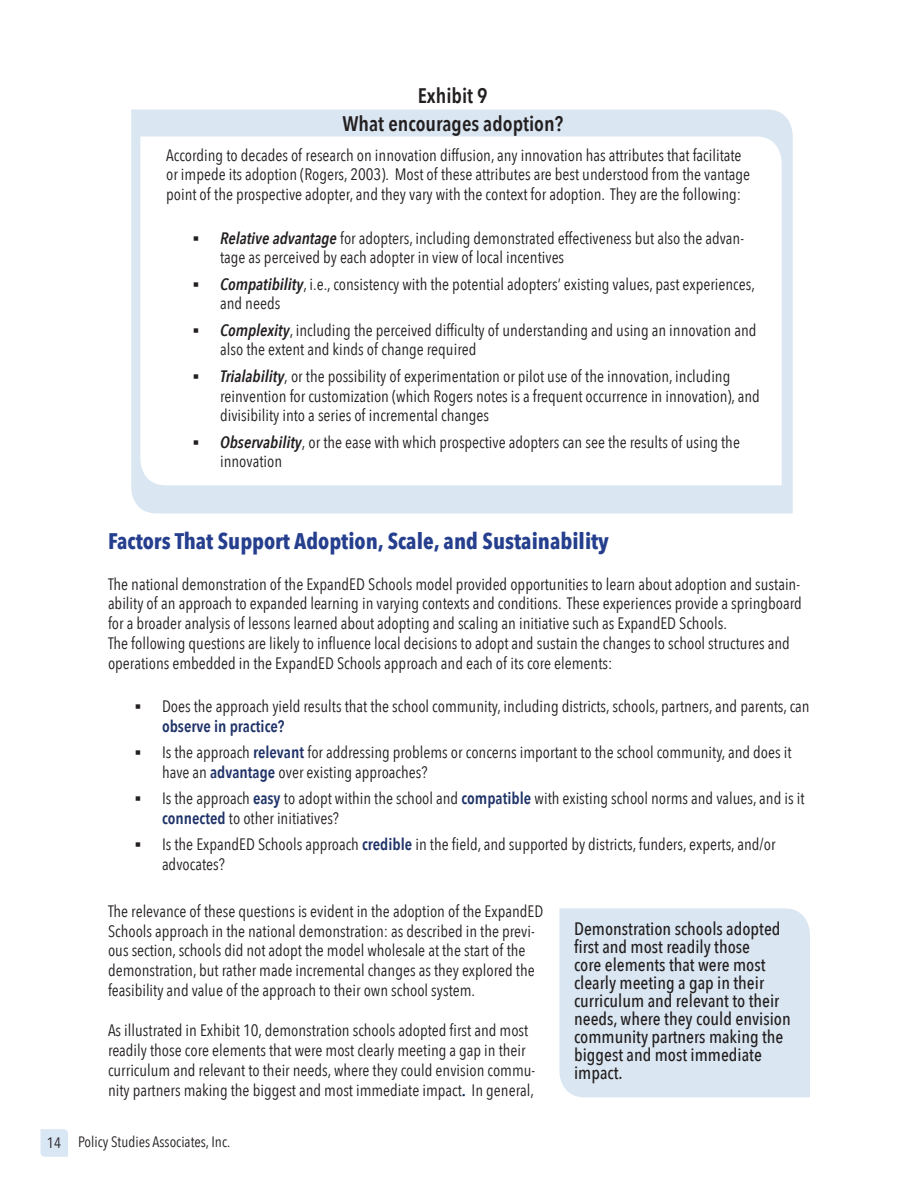
<style>
.page{position:relative;width:918px;height:1188px;background:#fff}
.page>*{position:absolute;margin:0;border:0;box-sizing:border-box;transform-origin:0 0}
.t1{font:700 22.5px "Avenir Next Condensed";color:#253f8e}
.t2{font:600 21px/28.2px "Avenir Next Condensed";color:#231f20;text-align:center}
.t3{font:500 18px/18px "Avenir Next Condensed";color:#231f20}
.t4{font:16.5px/19.8px "Avenir Next Condensed";color:#231f20}
.t5{font:15px "Avenir Next Condensed";color:#231f20}
.s1{font-family:"Arial";font-weight:700;font-style:italic}
.s2{font-weight:600;font-style:italic}
.s3{font-weight:600;color:#1f3368}
.s4{font-weight:600;color:#002754}
</style>
<div class="page">
<svg style="left:40px;top:1129px;width:28px;height:28px"></svg>
<div style="left:559px;top:908px;width:251px;height:189px;background:#dae6f1"></div>
<div style="left:131px;top:110px;width:662px;height:403px;background:#dae6f1"></div>
<svg style="left:140px;top:136px;width:642px;height:349px"></svg>
<p class="t2" style="left:342px;top:82px;width:222px">Exhibit 9<br>What encourages adoption?</p>
<p class="t4" style="left:166px;top:145px;width:586px">According to decades of research on innovation diffusion, any innovation has attributes that facilitate or impede its adoption (Rogers, 2003). Most of these attributes are best understood from the vantage point of the prospective adopter, and they vary with the context for adoption. They are the following:</p>
<p class="t4" style="left:220px;top:228px;width:525px;text-indent:-27px"><span class="s1">▪</span> <span class="s2">Relative advantage</span> for adopters, including demonstrated effectiveness but also the advan&shy;tage as perceived by each adopter in view of local incentives</p>
<p class="t4" style="left:220px;top:274px;width:536px;text-indent:-27px"><span class="s1">▪</span> <span class="s2">Compatibility</span>, i.e., consistency with the potential adopters’ existing values, past experiences, and needs</p>
<p class="t4" style="left:220px;top:321px;width:538px;text-indent:-27px"><span class="s1">▪</span> <span class="s2">Complexity</span>, including the perceived difficulty of understanding and using an innovation and also the extent and kinds of change required</p>
<p class="t4" style="left:220px;top:367px;width:541px;text-indent:-27px"><span class="s1">▪</span> <span class="s2">Trialability</span>, or the possibility of experimentation or pilot use of the innovation, including reinvention for customization (which Rogers notes is a frequent occurrence in innovation), and divisibility into a series of incremental changes</p>
<p class="t4" style="left:220px;top:432px;width:521px;text-indent:-27px"><span class="s1">▪</span> <span class="s2">Observability</span>, or the ease with which prospective adopters can see the results of using the innovation</p>
<h1 class="t1" style="left:108px;top:527px;width:503px">Factors That Support Adoption, Scale, and Sustainability</h1>
<p class="t4" style="left:108px;top:574px;width:695px">The national demonstration of the ExpandED Schools model provided opportunities to learn about adoption and sustain&shy;ability of an approach to expanded learning in varying contexts and conditions. These experiences provide a springboard for a broader analysis of lessons learned about adopting and scaling an initiative such as ExpandED Schools.<br>The following questions are likely to influence local decisions to adopt and sustain the changes to school structures and operations embedded in the ExpandED Schools approach and each of its core elements:</p>
<p class="t4" style="left:162px;top:697px;width:649px;text-indent:-27px"><span class="s1">▪</span> Does the approach yield results that the school community, including districts, schools, partners, and parents, can <span class="s3">observe in practice?</span></p>
<p class="t4" style="left:162px;top:743px;width:631px;text-indent:-27px"><span class="s1">▪</span> Is the approach <span class="s3">relevant</span> for addressing problems or concerns important to the school community, and does it have an <span class="s3">advantage</span> over existing approaches?</p>
<p class="t4" style="left:162px;top:789px;width:644px;text-indent:-27px"><span class="s1">▪</span> Is the approach <span class="s3">easy</span> to adopt within the school and <span class="s3">compatible</span> with existing school norms and values, and is it <span class="s3">connected</span> to other initiatives?</p>
<p class="t4" style="left:162px;top:835px;width:615px;text-indent:-27px"><span class="s1">▪</span> Is the ExpandED Schools approach <span class="s3">credible</span> in the field, and supported by districts, funders, experts, and/or advocates?</p>
<p class="t4" style="left:108px;top:902px;width:437px">The relevance of these questions is evident in the adoption of the ExpandED Schools approach in the national demonstration: as described in the previ&shy;ous section, schools did not adopt the model wholesale at the start of the demonstration, but rather made incremental changes as they explored the feasibility and value of the approach to their own school system.</p>
<p class="t4" style="left:108px;top:1021px;width:429px">As illustrated in Exhibit 10, demonstration schools adopted first and most readily those core elements that were most clearly meeting a gap in their curriculum and relevant to their needs, where they could envision commu&shy;nity partners making the biggest and most immediate impact<span class="s4">.</span> In general,</p>
<p class="t3" style="left:574px;top:920px;width:218px">Demonstration schools adopted first and most readily those<br>core elements that were most clearly meeting a gap in their curriculum and relevant to their needs, where they could envision community partners making the biggest and most immediate impact.</p>
<p class="t5" style="left:47px;top:1132px;width:185px">14 Policy Studies Associates, Inc.</p>
</div>
